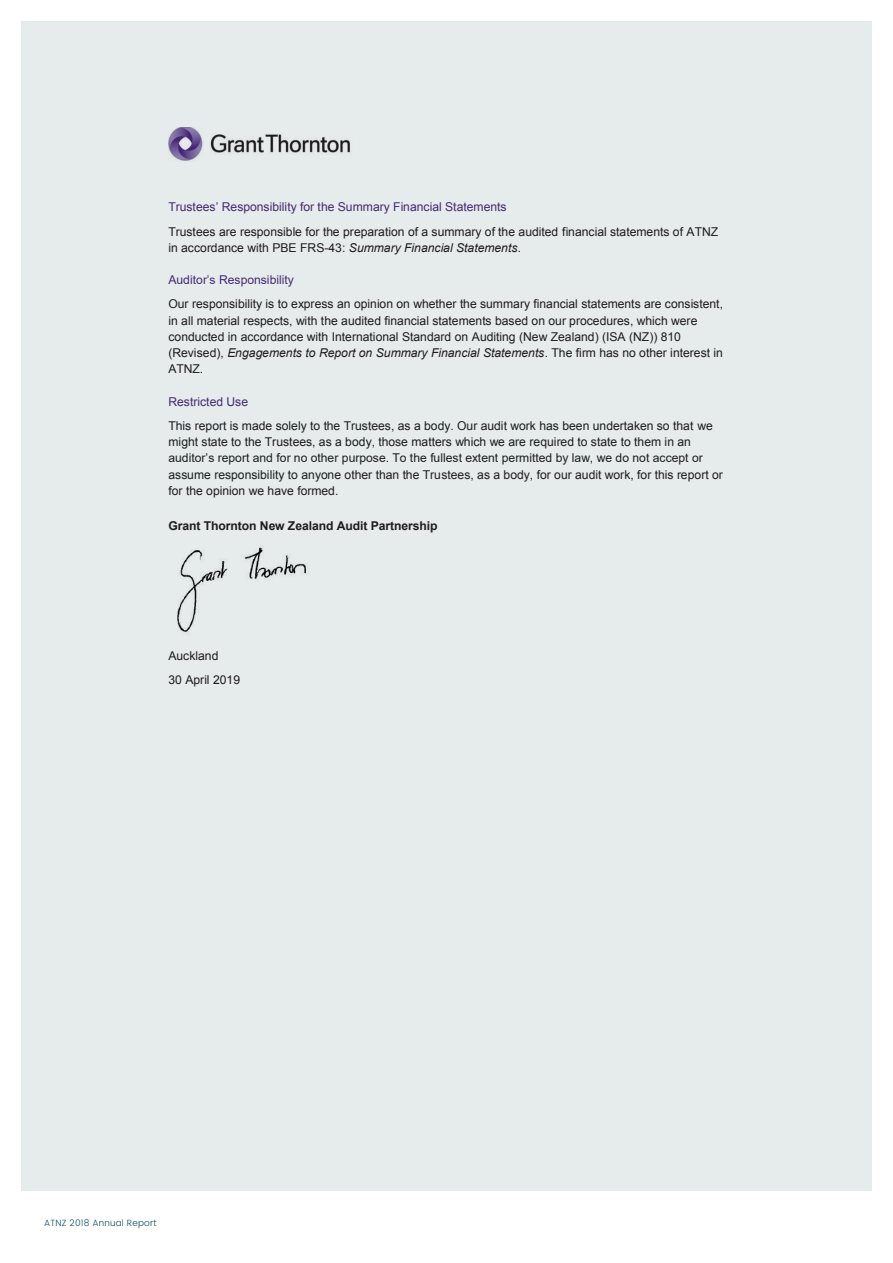
<style>
.page{position:relative;width:893px;height:1263px;background:#fff}
.page>*{position:absolute;margin:0;border:0;box-sizing:border-box;transform-origin:0 0}
.t1{font:12.15px/16.2px "Arial";letter-spacing:.005em;color:#231f20}
.t2{font:12.15px "Arial";letter-spacing:.005em;color:#4f2d7f}
.t3{font:700 12.15px "Arial";letter-spacing:-.005em;color:#231f20}
.t4{font:300 9px "Poppins";letter-spacing:.02em;color:#0e4b63}
.s1{font-style:italic}
</style>
<div class="page">
<div style="left:21px;top:21px;width:851px;height:1170px;background:#e5eceb"></div>
<img style="left:168px;top:128px;width:182px;height:33px">
<img style="left:177px;top:547px;width:129px;height:85px">
<p class="t2" style="left:168px;top:199px;width:340px">Trustees’ Responsibility for the Summary Financial Statements</p>
<p class="t1" style="left:168px;top:223px;width:551px">Trustees are responsible for the preparation of a summary of the audited financial statements of ATNZ in accordance with PBE FRS-43: <span class="s1">Summary Financial Statements</span>.</p>
<p class="t2" style="left:168px;top:271px;width:127px">Auditor’s Responsibility</p>
<p class="t1" style="left:168px;top:296px;width:556px">Our responsibility is to express an opinion on whether the summary financial statements are consistent, in all material respects, with the audited financial statements based on our procedures, which were conducted in accordance with International Standard on Auditing (New Zealand) (ISA (NZ)) 810 (Revised), <span class="s1">Engagements to Report on Summary Financial Statements</span>. The firm has no other interest in ATNZ.</p>
<p class="t2" style="left:168px;top:393px;width:81px">Restricted Use</p>
<p class="t1" style="left:168px;top:418px;width:556px">This report is made solely to the Trustees, as a body. Our audit work has been undertaken so that we might state to the Trustees, as a body, those matters which we are required to state to them in an auditor’s report and for no other purpose. To the fullest extent permitted by law, we do not accept or assume responsibility to anyone other than the Trustees, as a body, for our audit work, for this report or for the opinion we have formed.</p>
<p class="t3" style="left:168px;top:518px;width:271px">Grant Thornton New Zealand Audit Partnership</p>
<p class="t1" style="left:168px;top:643px;width:73px;line-height:24.3px">Auckland<br>30 April 2019</p>
<p class="t4" style="left:44px;top:1216px;width:114px">ATNZ 2018 Annual Report</p>
</div>
